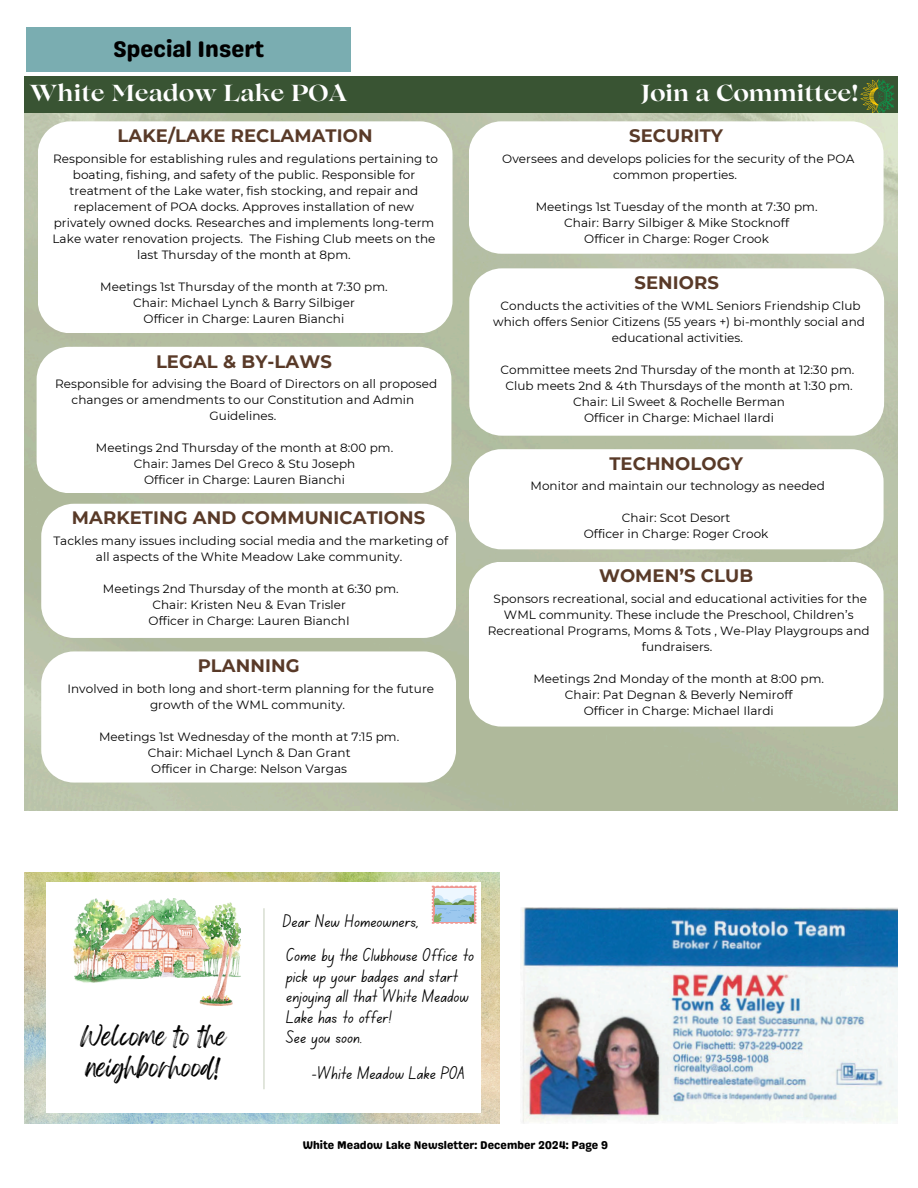
<style>
.page{position:relative;width:918px;height:1188px;background:#fff}
.page>*{position:absolute;margin:0;border:0;box-sizing:border-box;transform-origin:0 0}
.t1{font:700 23.1px "Lovelace";color:#fff}
.t2{font:22.65px "Genty Sans";color:#000}
.t3{font:22.35px "Feeling Passionate";color:#000}
.t4{font:18.3px/20.5px "Canva School Font";color:#000}
.t5{font:700 18px "Montserrat";letter-spacing:.005em;color:#593a28}
.t6{font:12px/16px "Montserrat";letter-spacing:.005em;color:#000;text-align:center}
.t7{font:11.25px "Genty Sans";color:#000}
</style>
<div class="page">
<div style="left:26px;top:27px;width:325px;height:45px;background:#7aadb1"></div>
<div style="left:24px;top:76px;width:873px;height:37px;background:#395433"></div>
<img style="left:860px;top:79px;width:34px;height:34px">
<img style="left:24px;top:113px;width:873px;height:698px">
<svg style="left:38px;top:121px;width:414px;height:212px"></svg>
<svg style="left:37px;top:347px;width:414px;height:146px"></svg>
<svg style="left:41px;top:504px;width:415px;height:134px"></svg>
<svg style="left:41px;top:651px;width:415px;height:132px"></svg>
<svg style="left:469px;top:121px;width:414px;height:133px"></svg>
<svg style="left:469px;top:268px;width:415px;height:168px"></svg>
<svg style="left:469px;top:562px;width:414px;height:165px"></svg>
<svg style="left:469px;top:449px;width:414px;height:100px"></svg>
<img style="left:521px;top:907px;width:376px;height:216px">
<img style="left:24px;top:873px;width:476px;height:250px">
<div style="left:46px;top:882px;width:435px;height:231px;background:#fff"></div>
<hr style="left:263px;top:909px;width:2px;height:180px;background:#c9d1bf">
<img style="left:74px;top:899px;width:167px;height:106px">
<svg style="left:432px;top:886px;width:44px;height:38px;background:#bdc8ce"></svg>
<h1 class="t2" style="left:113px;top:35px;width:152px">Special Insert</h1>
<h3 class="t1" style="left:30px;top:84px;width:320px">White Meadow Lake POA</h3>
<h3 class="t1" style="left:640px;top:84px;width:220px">Join a Committee!</h3>
<p class="t5" style="left:118px;top:125px;width:256px">LAKE/LAKE RECLAMATION</p>
<p class="t5" style="left:629px;top:125px;width:95px">SECURITY</p>
<p class="t6" style="left:502px;top:150px;width:354px">Oversees and develops policies for the security of the POA common properties.</p>
<h3 class="t6" style="left:536px;top:198px;width:283px">Meetings 1st Tuesday of the month at 7:30 pm.</h3>
<p class="t6" style="left:564px;top:214px;width:226px">Chair: Barry Silbiger &amp; Mike Stocknoff</p>
<p class="t6" style="left:584px;top:230px;width:186px">Officer in Charge: Roger Crook</p>
<p class="t5" style="left:634px;top:272px;width:86px">SENIORS</p>
<p class="t6" style="left:493px;top:297px;width:374px">Conducts the activities of the WML Seniors Friendship Club which offers Senior Citizens (55 years +) bi-monthly social and educational activities.</p>
<p class="t6" style="left:500px;top:361px;width:356px">Committee meets 2nd Thursday of the month at 12:30 pm.</p>
<h3 class="t6" style="left:505px;top:377px;width:349px">Club meets 2nd &amp; 4th Thursdays of the month at 1:30 pm.</h3>
<p class="t6" style="left:573px;top:393px;width:214px">Chair: Lil Sweet &amp; Rochelle Berman</p>
<p class="t6" style="left:584px;top:409px;width:191px">Officer in Charge: Michael Ilardi</p>
<p class="t6" style="left:53px;top:150px;width:387px">Responsible for establishing rules and regulations pertaining to boating, fishing, and safety of the public. Responsible for treatment of the Lake water, fish stocking, and repair and replacement of POA docks. Approves installation of new privately owned docks. Researches and implements long-term Lake water renovation projects. The Fishing Club meets on the last Thursday of the month at 8pm.</p>
<h1 class="t6" style="left:100px;top:278px;width:289px">Meetings 1st Thursday of the month at 7:30 pm.</h1>
<p class="t6" style="left:133px;top:294px;width:223px">Chair: Michael Lynch &amp; Barry Silbiger</p>
<h3 class="t6" style="left:144px;top:310px;width:202px">Officer in Charge: Lauren Bianchi</h3>
<p class="t5" style="left:156px;top:350px;width:178px">LEGAL &amp; BY-LAWS</p>
<p class="t6" style="left:55px;top:376px;width:384px">Responsible for advising the Board of Directors on all proposed changes or amendments to our Constitution and Admin</p>
<p class="t6" style="left:210px;top:408px;width:68px">Guidelines.</p>
<p class="t6" style="left:96px;top:440px;width:299px">Meetings 2nd Thursday of the month at 8:00 pm.</p>
<p class="t6" style="left:134px;top:456px;width:223px">Chair: James Del Greco &amp; Stu Joseph</p>
<h3 class="t6" style="left:144px;top:472px;width:202px">Officer in Charge: Lauren Bianchi</h3>
<p class="t5" style="left:72px;top:507px;width:355px">MARKETING AND COMMUNICATIONS</p>
<p class="t6" style="left:53px;top:533px;width:396px">Tackles many issues including social media and the marketing of all aspects of the White Meadow Lake community.</p>
<p class="t6" style="left:103px;top:581px;width:297px">Meetings 2nd Thursday of the month at 6:30 pm.</p>
<p class="t6" style="left:152px;top:597px;width:195px">Chair: Kristen Neu &amp; Evan Trisler</p>
<p class="t6" style="left:149px;top:613px;width:203px">Officer in Charge: Lauren BianchI</p>
<p class="t5" style="left:609px;top:452px;width:135px">TECHNOLOGY</p>
<p class="t6" style="left:531px;top:477px;width:296px">Monitor and maintain our technology as needed</p>
<p class="t6" style="left:622px;top:509px;width:110px">Chair: Scot Desort</p>
<h2 class="t6" style="left:584px;top:525px;width:186px">Officer in Charge: Roger Crook</h2>
<p class="t5" style="left:599px;top:565px;width:156px">WOMEN’S CLUB</p>
<h3 class="t6" style="left:488px;top:591px;width:384px">Sponsors recreational, social and educational activities for the WML community. These include the Preschool, Children’s Recreational Programs, Moms &amp; Tots , We-Play Playgroups and fundraisers.</h3>
<p class="t6" style="left:533px;top:671px;width:292px">Meetings 2nd Monday of the month at 8:00 pm.</p>
<p class="t6" style="left:565px;top:687px;width:229px">Chair: Pat Degnan &amp; Beverly Nemiroff</p>
<p class="t6" style="left:584px;top:703px;width:191px">Officer in Charge: Michael Ilardi</p>
<p class="t5" style="left:198px;top:655px;width:103px">PLANNING</p>
<p class="t6" style="left:67px;top:680px;width:368px">Involved in both long and short-term planning for the future growth of the WML community.</p>
<h3 class="t6" style="left:99px;top:728px;width:302px">Meetings 1st Wednesday of the month at 7:15 pm.</h3>
<p class="t6" style="left:148px;top:744px;width:205px">Chair: Michael Lynch &amp; Dan Grant</p>
<p class="t6" style="left:151px;top:760px;width:197px">Officer in Charge: Nelson Vargas</p>
<h3 class="t4" style="left:283px;top:913px;width:137px">Dear New Homeowners,</h3>
<p class="t4" style="left:286px;top:947px;width:189px">Come by the Clubhouse Office to pick up your badges and start enjoying all that White Meadow<br>Lake has to offer!</p>
<p class="t3" style="left:80px;top:1018px;width:148px">Welcome to the</p>
<p class="t4" style="left:286px;top:1029px;width:78px">See you soon.</p>
<p class="t3" style="left:87px;top:1049px;width:135px">neighborhood!</p>
<p class="t4" style="left:312px;top:1065px;width:155px">-White Meadow Lake POA</p>
<p class="t7" style="left:303px;top:1138px;width:307px">White Meadow Lake Newsletter: December 2024: Page 9</p>
</div>
